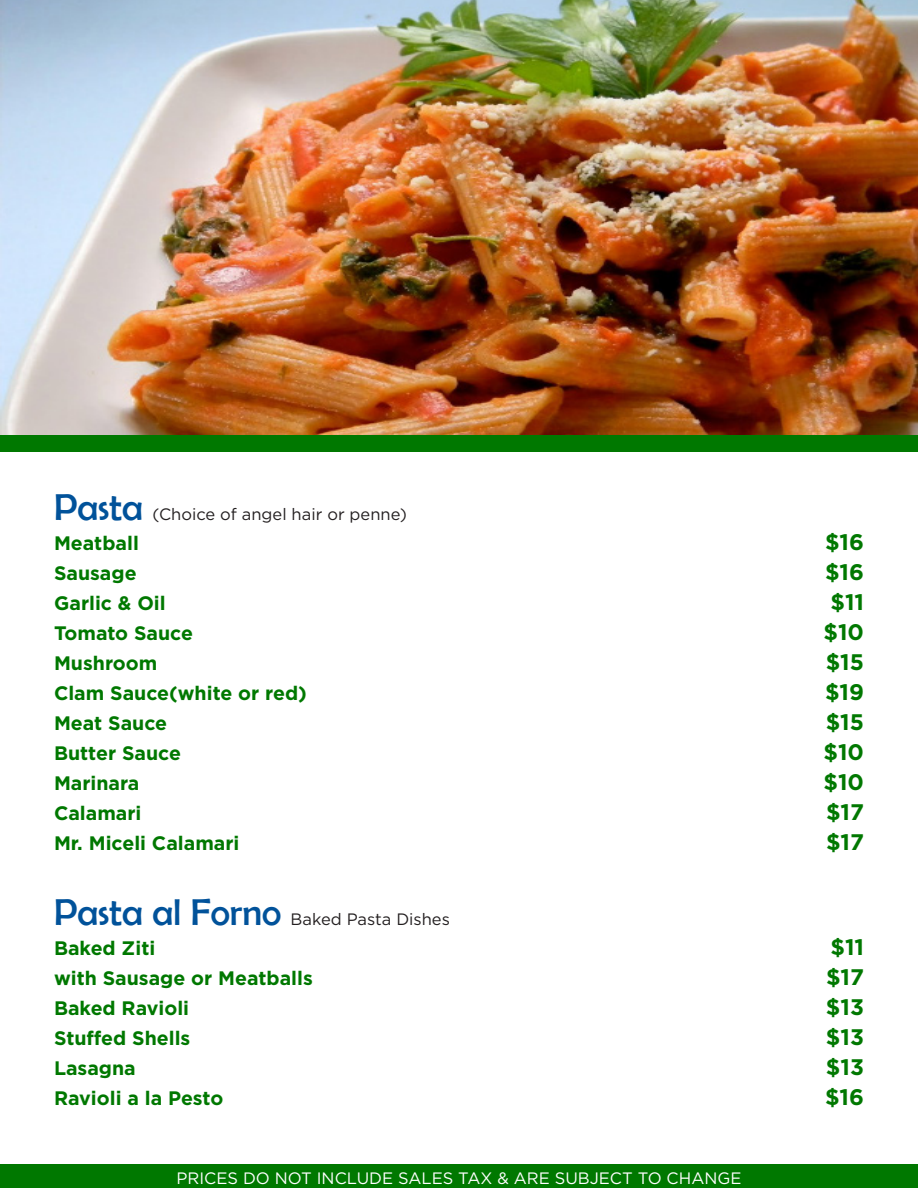
<style>
.page{position:relative;width:918px;height:1188px;background:#fff}
.page>*{position:absolute;margin:0;border:0;box-sizing:border-box;transform-origin:0 0}
.t1{font:37.5px "Berlin Sans FB";color:#01529a}
.t2{font:700 22.5px "Gotham";color:#007800}
.t3{font:700 19.5px "Gotham";color:#007800}
.t4{font:16.5px "Gotham";color:#fff}
.t5{font:16.5px "Gotham";color:#231f20}
</style>
<div class="page">
<div style="left:0;top:1165px;width:918px;height:23px;background:#007800"></div>
<div style="left:0;top:328px;width:918px;height:123px;background:#007800"></div>
<img style="left:0;top:0;width:918px;height:434px">
<p class="t1" style="left:54px;top:486px;width:90px">Pasta</p>
<p class="t5" style="left:152px;top:503px;width:256px">(Choice of angel hair or penne)</p>
<p class="t3" style="left:54px;top:530px;width:86px">Meatball</p>
<p class="t2" style="left:825px;top:527px;width:40px">$16</p>
<p class="t3" style="left:54px;top:560px;width:84px">Sausage</p>
<p class="t2" style="left:825px;top:557px;width:40px">$16</p>
<p class="t3" style="left:54px;top:590px;width:113px">Garlic &amp; Oil</p>
<p class="t2" style="left:830px;top:587px;width:35px">$11</p>
<p class="t3" style="left:54px;top:620px;width:141px">Tomato Sauce</p>
<p class="t2" style="left:824px;top:617px;width:42px">$10</p>
<p class="t3" style="left:54px;top:650px;width:105px">Mushroom</p>
<p class="t2" style="left:826px;top:647px;width:40px">$15</p>
<p class="t3" style="left:54px;top:680px;width:254px">Clam Sauce(white or red)</p>
<p class="t2" style="left:825px;top:677px;width:40px">$19</p>
<p class="t3" style="left:54px;top:710px;width:115px">Meat Sauce</p>
<p class="t2" style="left:826px;top:707px;width:40px">$15</p>
<p class="t3" style="left:54px;top:740px;width:129px">Butter Sauce</p>
<p class="t2" style="left:824px;top:737px;width:42px">$10</p>
<p class="t3" style="left:54px;top:770px;width:87px">Marinara</p>
<p class="t2" style="left:824px;top:767px;width:42px">$10</p>
<p class="t3" style="left:54px;top:800px;width:89px">Calamari</p>
<p class="t2" style="left:826px;top:797px;width:39px">$17</p>
<p class="t3" style="left:54px;top:830px;width:187px">Mr. Miceli Calamari</p>
<p class="t2" style="left:826px;top:827px;width:39px">$17</p>
<p class="t1" style="left:54px;top:891px;width:229px">Pasta al Forno</p>
<p class="t5" style="left:291px;top:908px;width:161px">Baked Pasta Dishes</p>
<p class="t3" style="left:54px;top:935px;width:103px">Baked Ziti</p>
<p class="t2" style="left:830px;top:932px;width:35px">$11</p>
<p class="t3" style="left:54px;top:965px;width:260px">with Sausage or Meatballs</p>
<p class="t2" style="left:826px;top:962px;width:39px">$17</p>
<p class="t3" style="left:54px;top:995px;width:137px">Baked Ravioli</p>
<p class="t2" style="left:826px;top:992px;width:40px">$13</p>
<p class="t3" style="left:54px;top:1025px;width:138px">Stuffed Shells</p>
<p class="t2" style="left:826px;top:1022px;width:40px">$13</p>
<p class="t3" style="left:54px;top:1055px;width:83px">Lasagna</p>
<p class="t2" style="left:826px;top:1052px;width:40px">$13</p>
<p class="t3" style="left:54px;top:1085px;width:171px">Ravioli a la Pesto</p>
<p class="t2" style="left:825px;top:1082px;width:40px">$16</p>
<p class="t4" style="left:177px;top:1168px;width:566px">PRICES DO NOT INCLUDE SALES TAX &amp; ARE SUBJECT TO CHANGE</p>
</div>
